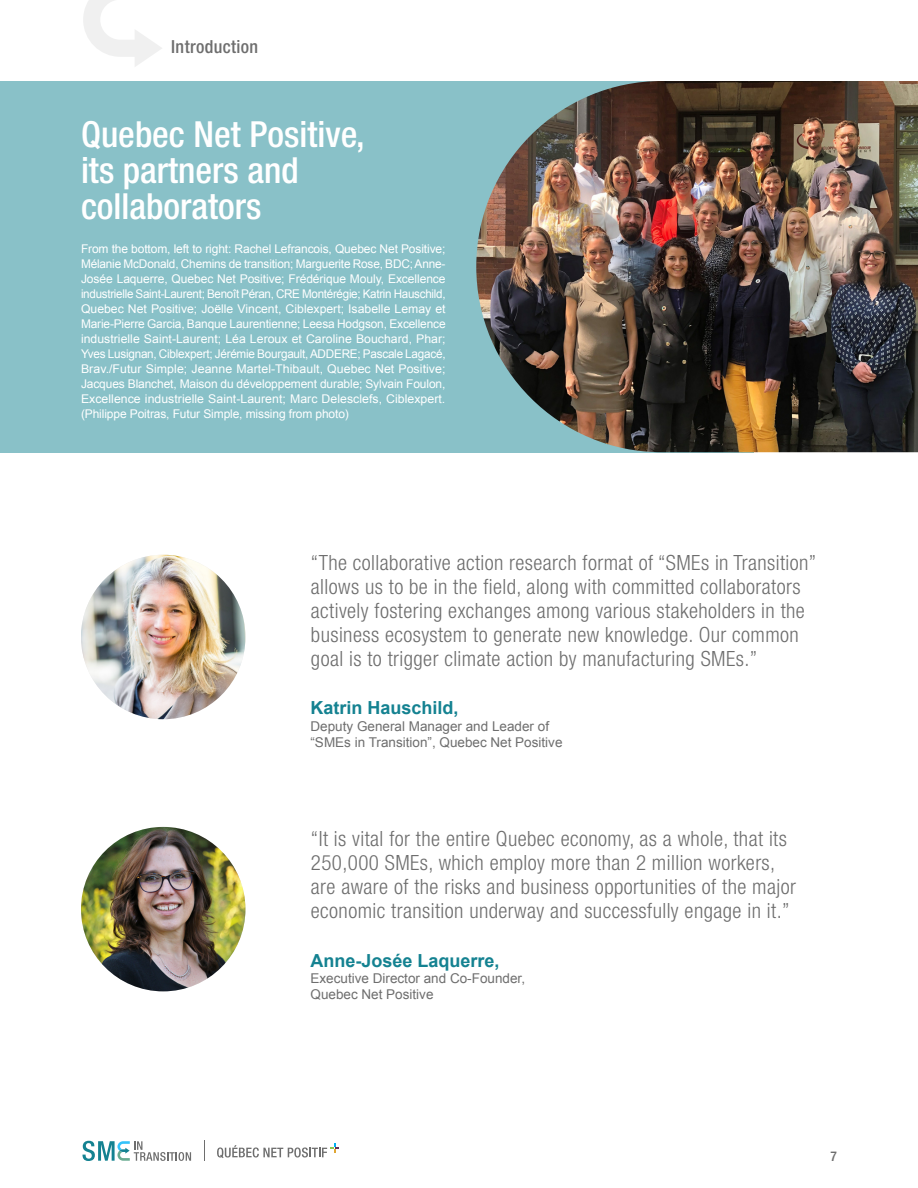
<style>
.page{position:relative;width:918px;height:1188px;background:#fff}
.page>*{position:absolute;margin:0;border:0;box-sizing:border-box;transform-origin:0 0}
.t1{font:500 condensed 36px/36px "Helvetica Neue LT Std";color:#fff}
.t2{font:300 condensed 21px/24px "Helvetica Neue LT Std";letter-spacing:.02em;color:#6e6e6e}
.t3{font:700 18px "Arial";color:#148291}
.t4{font:500 condensed 18px "Helvetica Neue LT Std";letter-spacing:.02em;color:#6e6e6e}
.t5{font:13.5px/16.2px "Arial";color:#6e6e6e}
.t6{font:500 condensed 13.5px "Helvetica Neue LT Std";color:#6e6e6e}
.t7{font:12px/15px "Arial";letter-spacing:-.01em;color:#fff}
</style>
<div class="page">
<svg style="left:83px;top:0;width:79px;height:67px"></svg>
<svg style="left:217px;top:1143px;width:122px;height:15px"></svg>
<svg style="left:204px;top:1141px;width:1px;height:20px"></svg>
<svg style="left:83px;top:1141px;width:108px;height:20px"></svg>
<div style="left:0;top:81px;width:754px;height:371px;background:#89c1c8"></div>
<img style="left:476px;top:81px;width:442px;height:371px">
<img style="left:81px;top:555px;width:164px;height:164px;border-radius:82px">
<img style="left:81px;top:827px;width:164px;height:164px;border-radius:82px">
<h3 class="t4" style="left:171px;top:36px;width:88px">Introduction</h3>
<h1 class="t1" style="left:81px;top:116px;width:285px">Quebec Net Positive, its partners and collaborators</h1>
<p class="t7" style="left:81px;top:241px;width:366px">From the bottom, left to right: Rachel Lefrancois, Quebec Net Positive; Mélanie McDonald, Chemins de transition; Marguerite Rose, BDC; Anne-Josée Laquerre, Quebec Net Positive; Frédérique Mouly, Excellence industrielle Saint-Laurent; Benoît Péran, CRE Montérégie; Katrin Hauschild, Quebec Net Positive; Joëlle Vincent, Ciblexpert; Isabelle Lemay et Marie-Pierre Garcia, Banque Laurentienne; Leesa Hodgson, Excellence industrielle Saint-Laurent; Léa Leroux et Caroline Bouchard, Phar; Yves Lusignan, Ciblexpert; Jérémie Bourgault, ADDERE; Pascale Lagacé, Brav./Futur Simple; Jeanne Martel-Thibault, Quebec Net Positive; Jacques Blanchet, Maison du développement durable; Sylvain Foulon, Excellence industrielle Saint-Laurent; Marc Delesclefs, Ciblexpert. (Philippe Poitras, Futur Simple, missing from photo)</p>
<p class="t2" style="left:311px;top:550px;width:507px">“The collaborative action research format of “SMEs in Transition” allows us to be in the field, along with committed collaborators actively fostering exchanges among various stakeholders in the business ecosystem to generate new knowledge. Our common goal is to trigger climate action by manufacturing SMEs.”</p>
<h3 class="t3" style="left:310px;top:696px;width:150px">Katrin Hauschild,</h3>
<p class="t5" style="left:310px;top:718px;width:254px">Deputy General Manager and Leader of “SMEs in Transition”, Quebec Net Positive</p>
<p class="t2" style="left:311px;top:827px;width:486px">“It is vital for the entire Quebec economy, as a whole, that its 250,000 SMEs, which employ more than 2 million workers, are aware of the risks and business opportunities of the major economic transition underway and successfully engage in it.”</p>
<h3 class="t3" style="left:310px;top:949px;width:191px">Anne-Josée Laquerre,</h3>
<p class="t5" style="left:310px;top:971px;width:216px">Executive Director and Co-Founder,<br>Quebec Net Positive</p>
<p class="t6" style="left:831px;top:1148px;width:8px">7</p>
</div>
